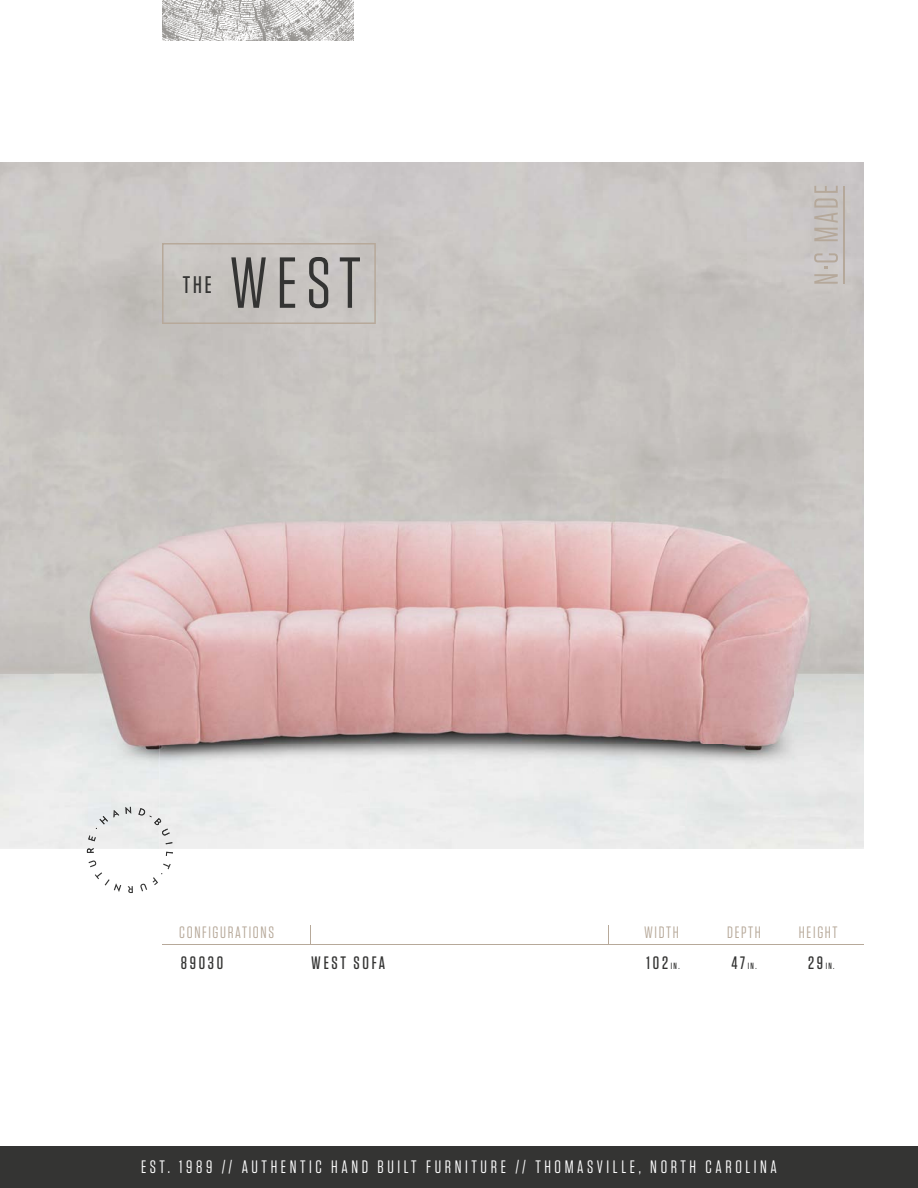
<style>
.page{position:relative;width:918px;height:1188px;background:#fff}
.page>*{position:absolute;margin:0;border:0;box-sizing:border-box;transform-origin:0 0}
.t1{font:72px "Tungsten";color:#343433}
.t2{font:500 24px "Tungsten";color:#343433}
.t3{font:18px "Tungsten";letter-spacing:.2em;color:#fff}
.t4{font:500 18px "Tungsten";letter-spacing:.15em;color:#343433}
.t5{font:16.5px "Tungsten";letter-spacing:.1em;color:#b7a99a}
.t6{font:500 9px "Tungsten";color:#343433}
.s1{font-size:9px}
.s2{font-size:18px}
</style>
<div class="page">
<svg style="left:162px;top:243px;width:214px;height:81px;background:#c5c1bd"></svg>
<svg style="left:814px;top:253px;width:24px;height:31px"></svg>
<svg style="left:814px;top:186px;width:24px;height:55px"></svg>
<hr style="left:843px;top:186px;width:2px;height:98px;background:#b5a89a">
<img style="left:162px;top:0;width:192px;height:40px">
<div style="left:0;top:1147px;width:918px;height:41px;background:#343433"></div>
<svg style="left:140px;top:884px;width:7px;height:7px"></svg>
<svg style="left:128px;top:886px;width:5px;height:7px"></svg>
<svg style="left:89px;top:861px;width:32px;height:31px"></svg>
<svg style="left:153px;top:864px;width:18px;height:21px"></svg>
<hr style="left:162px;top:944px;width:702px;height:1px;background:#b7a99a">
<svg style="left:310px;top:925px;width:1px;height:19px"></svg>
<svg style="left:608px;top:925px;width:1px;height:19px"></svg>
<img style="left:54px;top:328px;width:792px;height:528px">
<svg style="left:125px;top:807px;width:6px;height:7px"></svg>
<svg style="left:138px;top:808px;width:32px;height:28px"></svg>
<svg style="left:166px;top:842px;width:7px;height:2px"></svg>
<svg style="left:166px;top:852px;width:7px;height:4px"></svg>
<svg style="left:87px;top:848px;width:7px;height:5px"></svg>
<svg style="left:88px;top:835px;width:8px;height:6px"></svg>
<svg style="left:96px;top:810px;width:23px;height:19px"></svg>
<h2 class="t2" style="left:183px;top:272px;width:30px">THE</h2>
<h1 class="t1" style="left:229px;top:246px;width:133px">WEST</h1>
<p class="t5" style="left:179px;top:923px;width:96px">CONFIGURATIONS</p>
<p class="t5" style="left:644px;top:923px;width:36px">WIDTH</p>
<p class="t5" style="left:727px;top:923px;width:35px">DEPTH</p>
<p class="t5" style="left:799px;top:923px;width:40px">HEIGHT</p>
<p class="t4" style="left:181px;top:953px;width:44px">89030</p>
<p class="t4" style="left:311px;top:953px;width:76px">WEST SOFA</p>
<p class="t4" style="left:647px;top:953px;width:34px">102<span class="s1">IN.</span></p>
<p class="t6" style="left:732px;top:961px;width:27px"><span class="s2">47</span> IN.</p>
<p class="t6" style="left:808px;top:961px;width:28px"><span class="s2">29</span>IN.</p>
<p class="t3" style="left:141px;top:1157px;width:637px">EST. 1989 // AUTHENTIC HAND BUILT FURNITURE // THOMASVILLE, NORTH CAROLINA</p>
</div>
